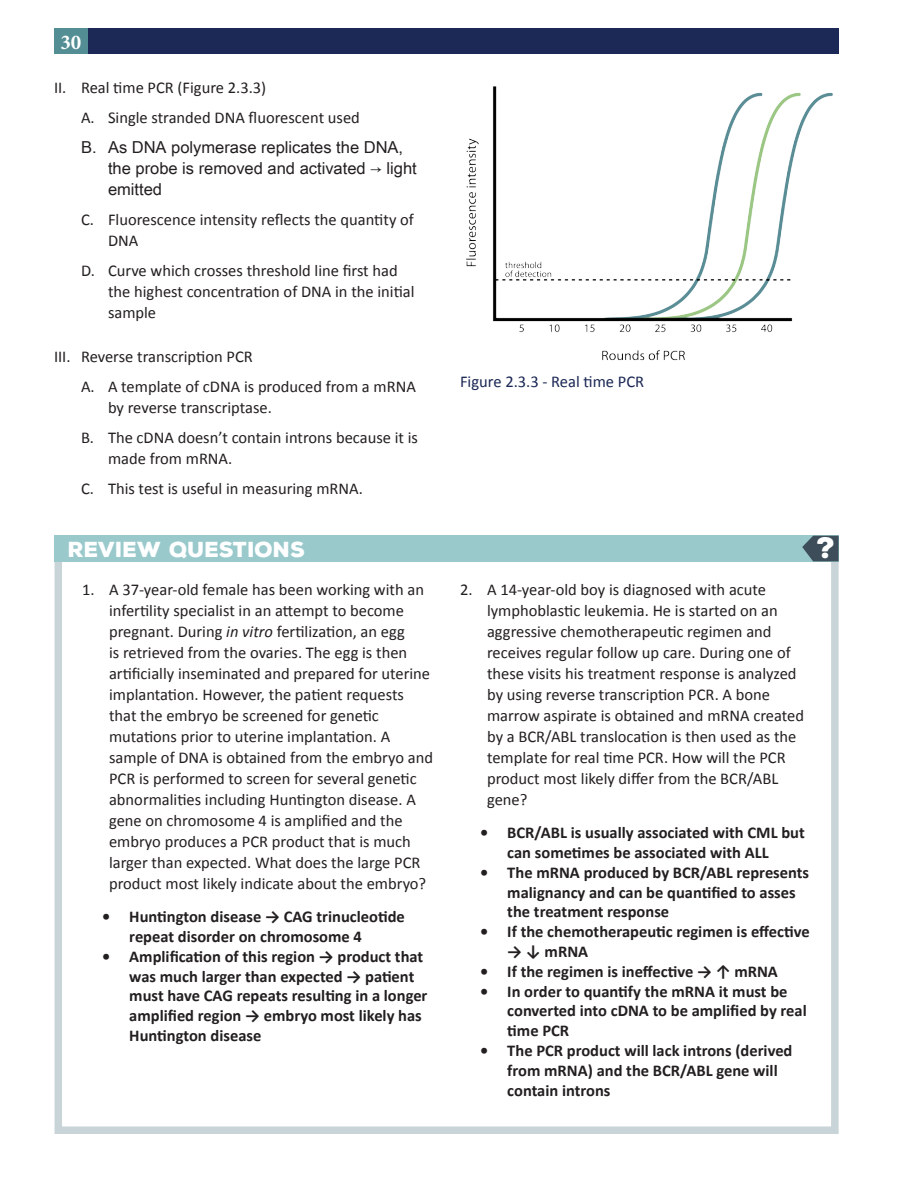
<style>
.page{position:relative;width:918px;height:1188px;background:#fff}
.page>*{position:absolute;margin:0;border:0;box-sizing:border-box;transform-origin:0 0}
.t1{font:900 28.5px "Nexa Rust Sans";color:#fff}
.t2{font:900 21px "Nexa Rust Sans";color:#fff}
.t3{font:700 21px "Minion Pro";color:#fff}
.t4{font:16.5px/21px "Calibri";color:#231f20}
.t5{font:700 16.5px/19.8px "Calibri";color:#231f20}
.t6{font:16.5px/21px "Arial Unicode MS";color:#231f20}
.Image_Captions{font:16.5px "Calibri";color:#1a2754}
.s1{font-style:italic}
</style>
<div class="page">
<div style="left:54px;top:29px;width:784px;height:25px;background:#1c2855"></div>
<div style="left:54px;top:29px;width:34px;height:25px;background:#548e95"></div>
<img style="left:466px;top:86px;width:367px;height:275px">
<div style="left:55px;top:535px;width:784px;height:599px;border:8px solid #c8d4d8"></div>
<div style="left:55px;top:535px;width:784px;height:27px;background:#9ac9cc"></div>
<svg style="left:802px;top:536px;width:37px;height:25px"></svg>
<p class="t3" style="left:60px;top:28px;width:22px">30</p>
<p class="t4" style="left:54px;top:77px;width:214px">II. Real time PCR (Figure 2.3.3)</p>
<p class="t4" style="left:81px;top:107px;width:280px">A. Single stranded DNA fluorescent used</p>
<p class="t6" style="left:108px;top:137px;width:310px;text-indent:-27px">B. As DNA polymerase replicates the DNA, the probe is removed and activated → light emitted</p>
<p class="t4" style="left:108px;top:209px;width:307px;text-indent:-27px">C. Fluorescence intensity reflects the quantity of<br>DNA</p>
<p class="t4" style="left:108px;top:260px;width:308px;text-indent:-27px">D. Curve which crosses threshold line first had the highest concentration of DNA in the initial sample</p>
<p class="t4" style="left:54px;top:346px;width:200px">III. Reverse transcription PCR</p>
<p class="t4" style="left:108px;top:376px;width:309px;text-indent:-27px">A. A template of cDNA is produced from a mRNA by reverse transcriptase.</p>
<p class="t4" style="left:108px;top:427px;width:312px;text-indent:-27px">B. The cDNA doesn’t contain introns because it is made from mRNA.</p>
<p class="t4" style="left:81px;top:478px;width:284px">C. This test is useful in measuring mRNA.</p>
<p class="Image_Captions" style="left:460px;top:372px;width:186px">Figure 2.3.3 - Real time PCR</p>
<p class="t2" style="left:68px;top:535px;width:239px">REVIEW QUESTIONS</p>
<p class="t1" style="left:817px;top:529px;width:20px">?</p>
<p class="t4" style="left:109px;top:579px;width:325px;text-indent:-27px">1. A 37-year-old female has been working with an infertility specialist in an attempt to become pregnant. During <span class="s1">in vitro</span> fertilization, an egg<br>is retrieved from the ovaries. The egg is then artificially inseminated and prepared for uterine implantation. However, the patient requests that the embryo be screened for genetic mutations prior to uterine implantation. A sample of DNA is obtained from the embryo and PCR is performed to screen for several genetic abnormalities including Huntington disease. A gene on chromosome 4 is amplified and the embryo produces a PCR product that is much larger than expected. What does the large PCR product most likely indicate about the embryo?</p>
<p class="t5" style="left:129px;top:907px;width:277px;text-indent:-27px">• Huntington disease → CAG trinucleotide repeat disorder on chromosome 4</p>
<p class="t5" style="left:129px;top:946px;width:300px;text-indent:-27px">• Amplification of this region → product that was much larger than expected → patient must have CAG repeats resulting in a longer amplified region → embryo most likely has Huntington disease</p>
<p class="t4" style="left:487px;top:579px;width:319px;text-indent:-27px">2. A 14-year-old boy is diagnosed with acute lymphoblastic leukemia. He is started on an aggressive chemotherapeutic regimen and receives regular follow up care. During one of these visits his treatment response is analyzed by using reverse transcription PCR. A bone marrow aspirate is obtained and mRNA created by a BCR/ABL translocation is then used as the template for real time PCR. How will the PCR product most likely differ from the BCR/ABL gene?</p>
<p class="t5" style="left:480px;top:823px;width:326px;text-align:center">• BCR/ABL is usually associated with CML but can sometimes be associated with ALL</p>
<p class="t5" style="left:507px;top:862px;width:303px;text-indent:-27px">• The mRNA produced by BCR/ABL represents malignancy and can be quantified to asses the treatment response</p>
<p class="t5" style="left:480px;top:922px;width:331px">• If the chemotherapeutic regimen is effective</p>
<p class="t5" style="left:507px;top:942px;width:82px">→ ↓ mRNA</p>
<p class="t5" style="left:480px;top:961px;width:299px">• If the regimen is ineffective → ↑ mRNA</p>
<p class="t5" style="left:507px;top:981px;width:301px;text-indent:-27px">• In order to quantify the mRNA it must be converted into cDNA to be amplified by real time PCR</p>
<p class="t5" style="left:507px;top:1041px;width:287px;text-indent:-27px">• The PCR product will lack introns (derived from mRNA) and the BCR/ABL gene will contain introns</p>
</div>
